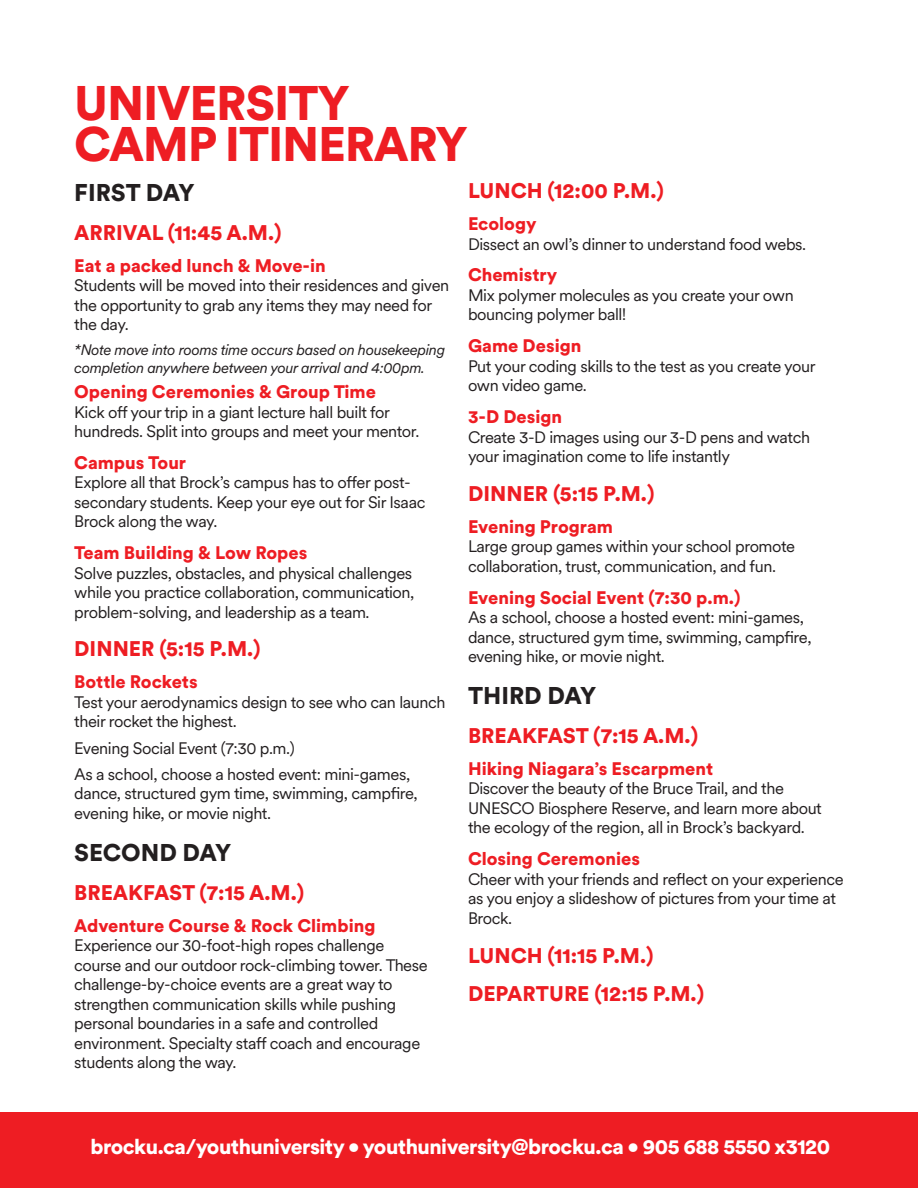
<style>
.page{position:relative;width:918px;height:1188px;background:#fff}
.page>*{position:absolute;margin:0;border:0;box-sizing:border-box;transform-origin:0 0}
.t1{font:900 48px/40.5px "Circular XX";letter-spacing:-.025em;color:#ee1d23}
.t2{font:900 24px "Circular XX";color:#231f20}
.t3{font:900 21px/38.7px "Circular XX";color:#ee1d23}
.t4{font:900 21px "Circular XX";letter-spacing:-.025em;color:#fff}
.t5{font:900 18px "Circular XX";color:#ee1d23}
.t6{font:16.5px/19.5px "Circular XX";letter-spacing:-.025em;color:#231f20}
.t7{font:italic 15px/18px "Circular XX";letter-spacing:-.025em;color:#231f20}
</style>
<div class="page">
<div style="left:0;top:1112px;width:918px;height:76px;background:#ee1d23"></div>
<h1 class="t1" style="left:74px;top:81px;width:395px">UNIVERSITY<br>CAMP ITINERARY</h1>
<h2 class="t2" style="left:74px;top:176px;width:122px">FIRST DAY</h2>
<p class="t3" style="left:74px;top:212px;width:209px">ARRIVAL (11:45 A.M.)</p>
<p class="t5" style="left:74px;top:253px;width:253px">Eat a packed lunch &amp; Move-in</p>
<p class="t6" style="left:74px;top:275px;width:377px">Students will be moved into their residences and given the opportunity to grab any items they may need for the day.</p>
<p class="t7" style="left:74px;top:340px;width:372px">*Note move into rooms time occurs based on housekeeping completion anywhere between your arrival and 4:00pm.</p>
<p class="t5" style="left:74px;top:379px;width:303px">Opening Ceremonies &amp; Group Time</p>
<p class="t6" style="left:74px;top:401px;width:347px">Kick off your trip in a giant lecture hall built for hundreds. Split into groups and meet your mentor.</p>
<p class="t5" style="left:74px;top:450px;width:113px">Campus Tour</p>
<p class="t6" style="left:74px;top:472px;width:353px">Explore all that Brock’s campus has to offer post&shy;secondary students. Keep your eye out for Sir Isaac<br>Brock along the way.</p>
<p class="t5" style="left:74px;top:540px;width:235px">Team Building &amp; Low Ropes</p>
<p class="t6" style="left:74px;top:563px;width:342px">Solve puzzles, obstacles, and physical challenges while you practice collaboration, communication, problem-solving, and leadership as a team.</p>
<p class="t3" style="left:74px;top:629px;width:188px">DINNER (5:15 P.M.)</p>
<p class="t5" style="left:74px;top:669px;width:125px">Bottle Rockets</p>
<p class="t6" style="left:74px;top:692px;width:373px">Test your aerodynamics design to see who can launch their rocket the highest.</p>
<p class="t6" style="left:74px;top:734px;width:338px;line-height:26.2px">Evening Social Event (7:30 p.m.)<br>As a school, choose a hosted event: mini-games,</p>
<p class="t6" style="left:74px;top:783px;width:345px">dance, structured gym time, swimming, campfire, evening hike, or movie night.</p>
<h2 class="t2" style="left:74px;top:836px;width:159px">SECOND DAY</h2>
<p class="t3" style="left:74px;top:872px;width:232px">BREAKFAST (7:15 A.M.)</p>
<p class="t5" style="left:74px;top:913px;width:303px">Adventure Course &amp; Rock Climbing</p>
<p class="t6" style="left:74px;top:935px;width:355px">Experience our 30-foot-high ropes challenge course and our outdoor rock-climbing tower. These challenge-by-choice events are a great way to strengthen communication skills while pushing personal boundaries in a safe and controlled environment. Specialty staff coach and encourage students along the way.</p>
<p class="t3" style="left:468px;top:171px;width:197px">LUNCH (12:00 P.M.)</p>
<p class="t5" style="left:468px;top:211px;width:70px">Ecology</p>
<p class="t6" style="left:468px;top:233px;width:340px">Dissect an owl’s dinner to understand food webs.</p>
<p class="t5" style="left:468px;top:263px;width:91px">Chemistry</p>
<p class="t6" style="left:468px;top:285px;width:327px">Mix polymer molecules as you create your own bouncing polymer ball!</p>
<p class="t5" style="left:468px;top:333px;width:115px">Game Design</p>
<p class="t6" style="left:468px;top:356px;width:349px">Put your coding skills to the test as you create your own video game.</p>
<p class="t5" style="left:468px;top:404px;width:96px">3-D Design</p>
<p class="t6" style="left:468px;top:426px;width:344px">Create 3-D images using our 3-D pens and watch your imagination come to life instantly</p>
<p class="t3" style="left:468px;top:473px;width:188px">DINNER (5:15 P.M.)</p>
<p class="t5" style="left:468px;top:514px;width:147px">Evening Program</p>
<p class="t6" style="left:468px;top:536px;width:329px">Large group games within your school promote collaboration, trust, communication, and fun.</p>
<p class="t5" style="left:468px;top:585px;width:274px">Evening Social Event (7:30 p.m.)</p>
<p class="t6" style="left:468px;top:607px;width:345px">As a school, choose a hosted event: mini-games, dance, structured gym time, swimming, campfire, evening hike, or movie night.</p>
<h2 class="t2" style="left:468px;top:679px;width:130px">THIRD DAY</h2>
<p class="t3" style="left:468px;top:716px;width:232px">BREAKFAST (7:15 A.M.)</p>
<p class="t5" style="left:468px;top:756px;width:247px">Hiking Niagara’s Escarpment</p>
<p class="t6" style="left:468px;top:778px;width:355px">Discover the beauty of the Bruce Trail, and the<br>UNESCO Biosphere Reserve, and learn more about the ecology of the region, all in Brock’s backyard.</p>
<p class="t5" style="left:468px;top:846px;width:174px">Closing Ceremonies</p>
<p class="t6" style="left:468px;top:869px;width:377px">Cheer with your friends and reflect on your experience as you enjoy a slideshow of pictures from your time at<br>Brock.</p>
<p class="t3" style="left:468px;top:935px;width:238px">LUNCH (11:15 P.M.)<br>DEPARTURE (12:15 P.M.)</p>
<p class="t4" style="left:90px;top:1132px;width:741px">brocku.ca/youthuniversity • youthuniversity@brocku.ca • 905 688 5550 x3120</p>
</div>
